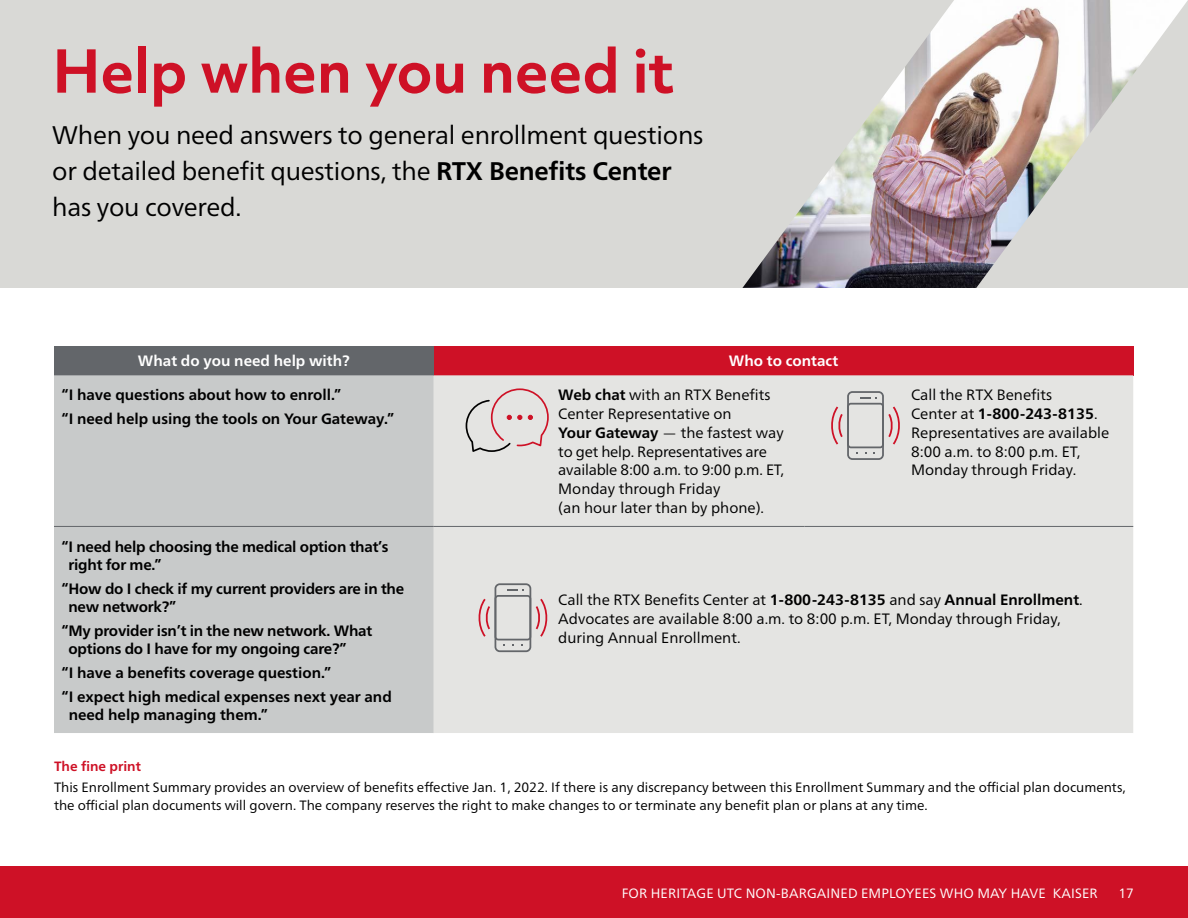
<style>
.page{position:relative;width:1188px;height:918px;background:#fff}
.page>*{position:absolute;margin:0;border:0;box-sizing:border-box;transform-origin:0 0}
.t1{font:700 57px "Objektiv Mk 2";letter-spacing:-.005em;color:#ce1126}
.t2{font:25.5px/36px "Neue Frutiger World";letter-spacing:-.01em;color:#000}
.t3{font:15px/18.8px "Neue Frutiger World";color:#000}
.t4{font:700 15px/18px "Neue Frutiger World";letter-spacing:-.015em;color:#000}
.t5{font:700 15px "Neue Frutiger World";color:#fff}
.t6{font:13.5px/18px "Neue Frutiger World";color:#000}
.t7{font:13.5px "Neue Frutiger World";letter-spacing:.01em;color:#fff}
.t8{font:700 13.5px "Neue Frutiger World";color:#ce1126}
.s1{font-weight:700}
</style>
<div class="page">
<div style="left:0;top:866px;width:1188px;height:52px;background:#ce1126"></div>
<div style="left:0;top:0;width:1188px;height:288px;background:#d9d9d6"></div>
<img style="left:742px;top:0;width:446px;height:288px">
<div style="left:54px;top:346px;width:380px;height:29px;background:#63666a"></div>
<div style="left:434px;top:346px;width:699px;height:29px;background:#ce1126"></div>
<div style="left:54px;top:375px;width:380px;height:358px;background:#c8caca"></div>
<div style="left:434px;top:375px;width:699px;height:358px;background:#e4e4e2"></div>
<hr style="left:54px;top:526px;width:380px;height:1px;background:#63666a">
<hr style="left:434px;top:526px;width:371px;height:1px;background:#63666a">
<hr style="left:805px;top:526px;width:328px;height:1px;background:#63666a">
<svg style="left:465px;top:388px;width:85px;height:66px;background:#dbcfcf"></svg>
<svg style="left:829px;top:391px;width:73px;height:69px;background:#d5cdcd"></svg>
<svg style="left:477px;top:583px;width:72px;height:69px;background:#d4cccc"></svg>
<h1 class="t1" style="left:52px;top:31px;width:624px">Help when you need it</h1>
<h2 class="t2" style="left:52px;top:117px;width:653px">When you need answers to general enrollment questions or detailed benefit questions, the <span class="s1">RTX Benefits Center </span>has you covered.</h2>
<p class="t5" style="left:138px;top:348px;width:213px">What do you need help with?</p>
<p class="t5" style="left:729px;top:348px;width:111px">Who to contact</p>
<p class="t4" style="left:61px;top:383px;width:334px;line-height:24px">“I have questions about how to enroll.”<br>“I need help using the tools on Your Gateway.”</p>
<p class="t3" style="left:558px;top:386px;width:227px"><span class="s1">Web chat</span> with an RTX Benefits<br>Center Representative on<br><span class="s1">Your Gateway</span> — the fastest way to get help. Representatives are available 8:00 a.m. to 9:00 p.m. ET,<br>Monday through Friday<br>(an hour later than by phone).</p>
<p class="t3" style="left:911px;top:386px;width:200px">Call the RTX Benefits<br>Center at <span class="s1">1-800-243-8135</span>.<br>Representatives are available<br>8:00 a.m. to 8:00 p.m. ET,<br>Monday through Friday.</p>
<p class="t4" style="left:68px;top:537px;width:322px;text-indent:-7px">“I need help choosing the medical option that’s right for me.”</p>
<p class="t4" style="left:68px;top:579px;width:337px;text-indent:-7px">“How do I check if my current providers are in the new network?”</p>
<p class="t4" style="left:68px;top:621px;width:305px;text-indent:-7px">“My provider isn’t in the new network. What options do I have for my ongoing care?”</p>
<p class="t4" style="left:61px;top:660px;width:332px;line-height:24px">“I have a benefits coverage question.”<br>“I expect high medical expenses next year and</p>
<p class="t4" style="left:69px;top:705px;width:201px">need help managing them.”</p>
<p class="t3" style="left:558px;top:591px;width:526px">Call the RTX Benefits Center at <span class="s1">1-800-243-8135</span> and say <span class="s1">Annual Enrollment</span>.<br>Advocates are available 8:00 a.m. to 8:00 p.m. ET, Monday through Friday, during Annual Enrollment.</p>
<p class="t8" style="left:54px;top:754px;width:88px">The fine print</p>
<p class="t6" style="left:54px;top:779px;width:1073px">This Enrollment Summary provides an overview of benefits effective Jan. 1, 2022. If there is any discrepancy between this Enrollment Summary and the official plan documents, the official plan documents will govern. The company reserves the right to make changes to or terminate any benefit plan or plans at any time.</p>
<p class="t7" style="left:622px;top:882px;width:478px">FOR HERITAGE UTC NON-BARGAINED EMPLOYEES WHO MAY HAVE KAISER</p>
<p class="t7" style="left:1118px;top:882px;width:17px">17</p>
</div>
